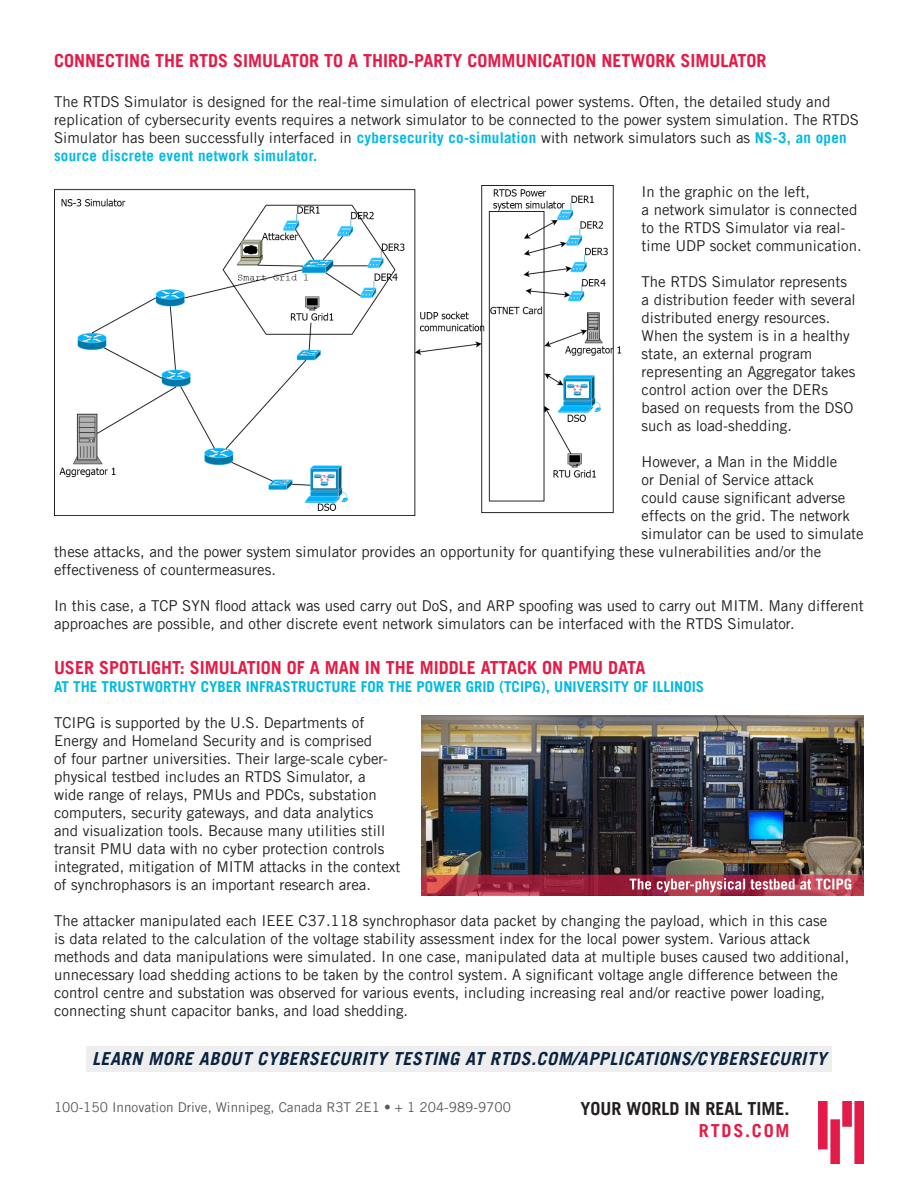
<style>
.page{position:relative;width:918px;height:1188px;background:#fff}
.page>*{position:absolute;margin:0;border:0;box-sizing:border-box;transform-origin:0 0}
.Subheader_-_Pink{font:700 18px "Trade Gothic LT Pro";color:#e41b47}
.Pull_Quote_-_Highlig{font:italic 700 18px "Trade Gothic LT Pro";letter-spacing:.03em;color:#092340}
.Subheader{font:700 18px "Trade Gothic LT Pro";color:#e41b47}
.t1{font:700 18px "Trade Gothic LT Pro";color:#231f20}
.Body_Copy{font:15px/18px "Trade Gothic LT Pro";color:#231f20}
.Emphasis{font:700 15px "Trade Gothic LT Pro";color:#02b9e3}
.t2{font:13.5px "Trade Gothic LT Pro";color:#58595b}
.s1{font-weight:700;color:#02b9e3}
</style>
<div class="page">
<img style="left:819px;top:1102px;width:45px;height:61px">
<div style="left:86px;top:1046px;width:746px;height:25px;background:#eeeeef"></div>
<img style="left:54px;top:186px;width:567px;height:330px">
<img style="left:421px;top:716px;width:443px;height:159px">
<svg style="left:421px;top:875px;width:443px;height:21px;background:#a52c42"></svg>
<svg style="left:630px;top:878px;width:221px;height:14px"></svg>
<p class="Subheader_-_Pink" style="left:54px;top:50px;width:714px">CONNECTING THE RTDS SIMULATOR TO A THIRD-PARTY COMMUNICATION NETWORK SIMULATOR</p>
<p class="Body_Copy" style="left:54px;top:92px;width:807px">The RTDS Simulator is designed for the real-time simulation of electrical power systems. Often, the detailed study and replication of cybersecurity events requires a network simulator to be connected to the power system simulation. The RTDS Simulator has been successfully interfaced in <span class="s1">cybersecurity co-simulation</span> with network simulators such as <span class="s1">NS-3, an open source discrete event network simulator.</span></p>
<p class="Body_Copy" style="left:642px;top:182px;width:221px">In the graphic on the left,<br>a network simulator is connected to the RTDS Simulator via real&shy;time UDP socket communication.</p>
<p class="Body_Copy" style="left:642px;top:272px;width:216px">The RTDS Simulator represents a distribution feeder with several distributed energy resources.<br>When the system is in a healthy state, an external program representing an Aggregator takes control action over the DERs based on requests from the DSO such as load-shedding.</p>
<p class="Body_Copy" style="left:642px;top:452px;width:197px">However, a Man in the Middle</p>
<p class="Body_Copy" style="left:642px;top:470px;width:174px">or Denial of Service attack</p>
<p class="Body_Copy" style="left:642px;top:488px;width:205px">could cause significant adverse</p>
<p class="Body_Copy" style="left:642px;top:506px;width:210px">effects on the grid. The network</p>
<p class="Body_Copy" style="left:642px;top:524px;width:224px">simulator can be used to simulate</p>
<p class="Body_Copy" style="left:54px;top:542px;width:769px">these attacks, and the power system simulator provides an opportunity for quantifying these vulnerabilities and/or the</p>
<p class="Body_Copy" style="left:54px;top:560px;width:224px">effectiveness of countermeasures.</p>
<p class="Body_Copy" style="left:54px;top:596px;width:811px">In this case, a TCP SYN flood attack was used carry out DoS, and ARP spoofing was used to carry out MITM. Many different approaches are possible, and other discrete event network simulators can be interfaced with the RTDS Simulator.</p>
<p class="Subheader" style="left:54px;top:656px;width:593px">USER SPOTLIGHT: SIMULATION OF A MAN IN THE MIDDLE ATTACK ON PMU DATA</p>
<p class="Emphasis" style="left:54px;top:677px;width:652px">AT THE TRUSTWORTHY CYBER INFRASTRUCTURE FOR THE POWER GRID (TCIPG), UNIVERSITY OF ILLINOIS</p>
<p class="Body_Copy" style="left:54px;top:713px;width:348px">TCIPG is supported by the U.S. Departments of Energy and Homeland Security and is comprised<br>of four partner universities. Their large-scale cyber&shy;physical testbed includes an RTDS Simulator, a<br>wide range of relays, PMUs and PDCs, substation computers, security gateways, and data analytics and visualization tools. Because many utilities still transit PMU data with no cyber protection controls integrated, mitigation of MITM attacks in the context of synchrophasors is an important research area.</p>
<p class="Body_Copy" style="left:54px;top:911px;width:797px">The attacker manipulated each IEEE C37.118 synchrophasor data packet by changing the payload, which in this case<br>is data related to the calculation of the voltage stability assessment index for the local power system. Various attack methods and data manipulations were simulated. In one case, manipulated data at multiple buses caused two additional, unnecessary load shedding actions to be taken by the control system. A significant voltage angle difference between the control centre and substation was observed for various events, including increasing real and/or reactive power loading, connecting shunt capacitor banks, and load shedding.</p>
<p class="Pull_Quote_-_Highlig" style="left:92px;top:1048px;width:736px">LEARN MORE ABOUT CYBERSECURITY TESTING AT RTDS.COM/APPLICATIONS/CYBERSECURITY</p>
<p class="t2" style="left:54px;top:1099px;width:459px">100-150 Innovation Drive, Winnipeg, Canada R3T 2E1 • + 1 204-989-9700</p>
<p class="t1" style="left:580px;top:1097px;width:211px">YOUR WORLD IN REAL TIME.</p>
<p class="Subheader_-_Pink" style="left:699px;top:1119px;width:92px">RTDS.COM</p>
</div>
